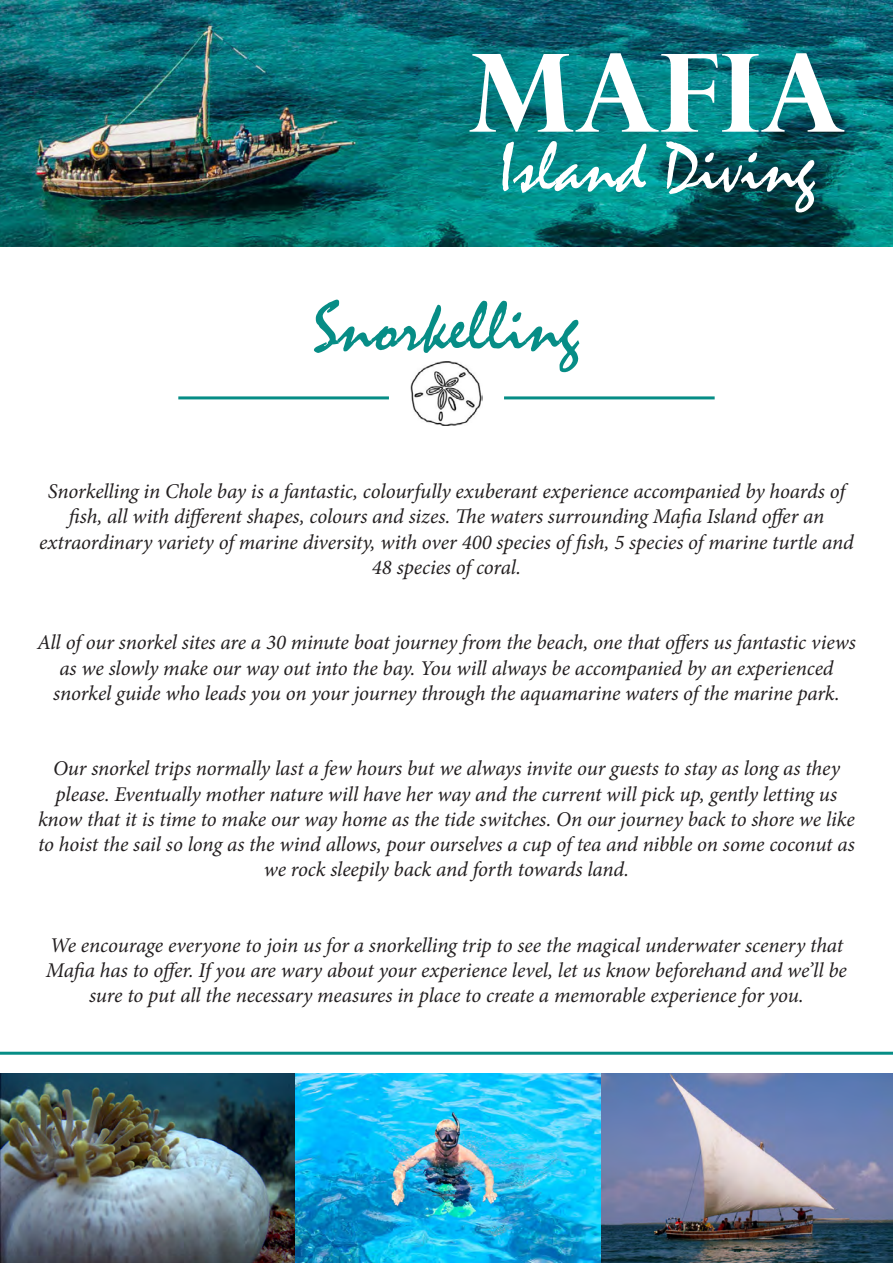
<style>
.page{position:relative;width:893px;height:1263px;background:#fff}
.page>*{position:absolute;margin:0;border:0;box-sizing:border-box;transform-origin:0 0}
.t1{font:700 108px "Perpetua Titling";color:#fff}
.t2{font:72px "Mistral";color:#fff}
.t3{font:72px "Mistral";color:#068d86}
.t4{font:italic 21px/25.2px "Minion Pro";letter-spacing:-.005em;color:#231f20;text-align:center}
</style>
<div class="page">
<img style="left:0;top:0;width:893px;height:247px">
<img style="left:410px;top:361px;width:72px;height:65px">
<hr style="left:178px;top:396px;width:211px;height:3px;background:#068d86">
<hr style="left:504px;top:396px;width:211px;height:3px;background:#068d86">
<img style="left:0;top:1073px;width:295px;height:190px">
<img style="left:295px;top:1073px;width:598px;height:190px">
<hr style="left:0;top:1052px;width:893px;height:3px;background:#068d86">
<p class="t1" style="left:469px;top:26px;width:379px">Mafia</p>
<p class="t2" style="left:499px;top:128px;width:318px">Island Diving</p>
<p class="t3" style="left:314px;top:288px;width:267px">Snorkelling</p>
<p class="t4" style="left:48px;top:479px;width:799px">Snorkelling in Chole bay is a fantastic, colourfully exuberant experience accompanied by hoards of fish, all with different shapes, colours and sizes. The waters surrounding Mafia Island offer an</p>
<p class="t4" style="left:39px;top:529px;width:816px">extraordinary variety of marine diversity, with over 400 species of fish, 5 species of marine turtle and<br>48 species of coral.</p>
<p class="t4" style="left:37px;top:630px;width:820px">All of our snorkel sites are a 30 minute boat journey from the beach, one that offers us fantastic views as we slowly make our way out into the bay. You will always be accompanied by an experienced</p>
<p class="t4" style="left:53px;top:680px;width:788px">snorkel guide who leads you on your journey through the aquamarine waters of the marine park.</p>
<p class="t4" style="left:38px;top:756px;width:818px">Our snorkel trips normally last a few hours but we always invite our guests to stay as long as they please. Eventually mother nature will have her way and the current will pick up, gently letting us know that it is time to make our way home as the tide switches. On our journey back to shore we like to hoist the sail so long as the wind allows, pour ourselves a cup of tea and nibble on some coconut as we rock sleepily back and forth towards land.</p>
<p class="t4" style="left:46px;top:932px;width:802px">We encourage everyone to join us for a snorkelling trip to see the magical underwater scenery that<br>Mafia has to offer. If you are wary about your experience level, let us know beforehand and we’ll be sure to put all the necessary measures in place to create a memorable experience for you.</p>
</div>
